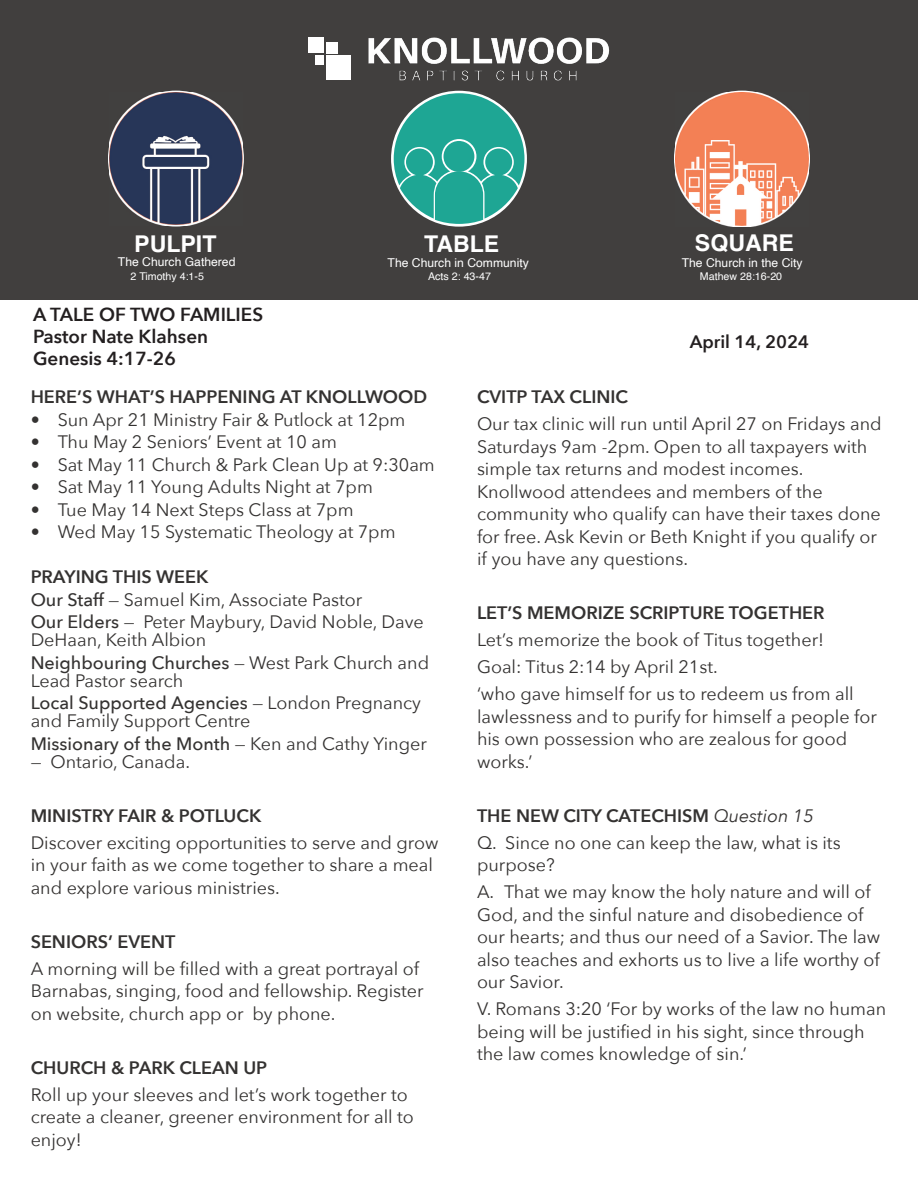
<style>
.page{position:relative;width:918px;height:1188px;background:#fff}
.page>*{position:absolute;margin:0;border:0;box-sizing:border-box;transform-origin:0 0}
.t1{font:700 23.1px "Helvetica";color:#fff}
.t2{font:600 18.9px/22px "Avenir Next";color:#231f20}
.t3{font:18px/22.5px "Avenir Next";color:#343231}
.t4{font:600 18px "Avenir Next";color:#343231}
.t5{font:600 18px "Avenir Next";color:#231f20}
.t6{font:12.15px "Helvetica";color:#fff}
.t7{font:10.65px "Helvetica";color:#fff}
.s1{font-weight:600}
.s2{font-weight:500}
.s3{font-style:italic}
</style>
<div class="page">
<div style="left:0;top:0;width:918px;height:300px;background:#413f3e"></div>
<div style="left:326px;top:42px;width:12px;height:11px;background:#fff"></div>
<div style="left:309px;top:38px;width:15px;height:15px;background:#fff"></div>
<div style="left:315px;top:55px;width:9px;height:10px;background:#fff"></div>
<div style="left:326px;top:55px;width:25px;height:25px;background:#fff"></div>
<img style="left:368px;top:37px;width:242px;height:44px">
<img style="left:110px;top:93px;width:132px;height:133px">
<img style="left:676px;top:92px;width:132px;height:134px">
<svg style="left:394px;top:93px;width:130px;height:131px"></svg>
<p class="t1" style="left:134px;top:235px;width:84px">PULPIT</p>
<p class="t6" style="left:118px;top:257px;width:119px">The Church Gathered</p>
<p class="t7" style="left:131px;top:273px;width:75px">2 Timothy 4:1-5</p>
<p class="t1" style="left:424px;top:235px;width:77px">TABLE</p>
<p class="t6" style="left:388px;top:258px;width:143px">The Church in Community</p>
<p class="t7" style="left:428px;top:272px;width:65px">Acts 2: 43-47</p>
<p class="t1" style="left:695px;top:234px;width:100px">SQUARE</p>
<p class="t6" style="left:682px;top:257px;width:122px">The Church in the City</p>
<p class="t7" style="left:700px;top:272px;width:84px">Mathew 28:16-20</p>
<p class="t2" style="left:33px;top:304px;width:232px">A TALE OF TWO FAMILIES<br>Pastor Nate Klahsen<br>Genesis 4:17-26</p>
<p class="t4" style="left:31px;top:385px;width:398px">HERE’S WHAT’S HAPPENING AT KNOLLWOOD</p>
<p class="t3" style="left:31px;top:409px;width:376px">• Sun Apr 21 Ministry Fair &amp; Putlock at 12pm</p>
<p class="t3" style="left:31px;top:431px;width:308px">• Thu May 2 Seniors’ Event at 10 am</p>
<p class="t3" style="left:31px;top:454px;width:406px">• Sat May 11 Church &amp; Park Clean Up at 9:30am</p>
<p class="t3" style="left:31px;top:476px;width:344px">• Sat May 11 Young Adults Night at 7pm</p>
<p class="t3" style="left:31px;top:499px;width:324px">• Tue May 14 Next Steps Class at 7pm</p>
<p class="t3" style="left:31px;top:521px;width:366px">• Wed May 15 Systematic Theology at 7pm</p>
<p class="t3" style="left:31px;top:566px;width:395px"><span class="s1">PRAYING THIS WEEK<br></span><span class="s2">Our Staff</span> — Samuel Kim, Associate Pastor<br><span class="s2">Our Elders</span> — Peter Maybury, David Noble, Dave</p>
<p class="t3" style="left:31px;top:629px;width:400px">DeHaan, Keith Albion<br><span class="s2">Neighbouring Churches</span> — West Park Church and</p>
<p class="t3" style="left:31px;top:670px;width:392px">Lead Pastor search<br><span class="s2">Local Supported Agencies</span> — London Pregnancy</p>
<p class="t3" style="left:31px;top:710px;width:398px">and Family Support Centre<br><span class="s2">Missionary of the Month</span> — Ken and Cathy Yinger</p>
<p class="t3" style="left:31px;top:751px;width:161px">— Ontario, Canada.</p>
<p class="t4" style="left:31px;top:804px;width:232px">MINISTRY FAIR &amp; POTLUCK</p>
<p class="t3" style="left:31px;top:832px;width:409px">Discover exciting opportunities to serve and grow in your faith as we come together to share a meal and explore various ministries.</p>
<p class="t4" style="left:31px;top:930px;width:146px">SENIORS’ EVENT</p>
<p class="t3" style="left:31px;top:958px;width:395px">A morning will be filled with a great portrayal of<br>Barnabas, singing, food and fellowship. Register on website, church app or by phone.</p>
<p class="t4" style="left:31px;top:1056px;width:238px">CHURCH &amp; PARK CLEAN UP</p>
<p class="t3" style="left:31px;top:1084px;width:385px">Roll up your sleeves and let’s work together to create a cleaner, greener environment for all to enjoy!</p>
<p class="t5" style="left:690px;top:330px;width:121px">April 14, 2024</p>
<p class="t4" style="left:477px;top:385px;width:153px">CVITP TAX CLINIC</p>
<p class="t3" style="left:477px;top:413px;width:406px">Our tax clinic will run until April 27 on Fridays and Saturdays 9am -2pm. Open to all taxpayers with simple tax returns and modest incomes.<br>Knollwood attendees and members of the community who qualify can have their taxes done for free. Ask Kevin or Beth Knight if you qualify or if you have any questions.</p>
<p class="t4" style="left:477px;top:601px;width:349px">LET’S MEMORIZE SCRIPTURE TOGETHER</p>
<p class="t3" style="left:477px;top:627px;width:378px;line-height:27px">Let’s memorize the book of Titus together!<br>Goal: Titus 2:14 by April 21st.<br>‘who gave himself for us to redeem us from all</p>
<p class="t3" style="left:477px;top:706px;width:401px">lawlessness and to purify for himself a people for his own possession who are zealous for good works.’</p>
<p class="t3" style="left:477px;top:802px;width:365px;line-height:27px"><span class="s1">THE NEW CITY CATECHISM</span> <span class="s3">Question 15<br></span>Q. Since no one can keep the law, what is its</p>
<p class="t3" style="left:477px;top:852px;width:395px;line-height:27px">purpose?<br>A. That we may know the holy nature and will of</p>
<p class="t3" style="left:477px;top:904px;width:405px">God, and the sinful nature and disobedience of our hearts; and thus our need of a Savior. The law also teaches and exhorts us to live a life worthy of our Savior.</p>
<p class="t3" style="left:477px;top:998px;width:411px">V. Romans 3:20 ‘For by works of the law no human being will be justified in his sight, since through the law comes knowledge of sin.’</p>
</div>
